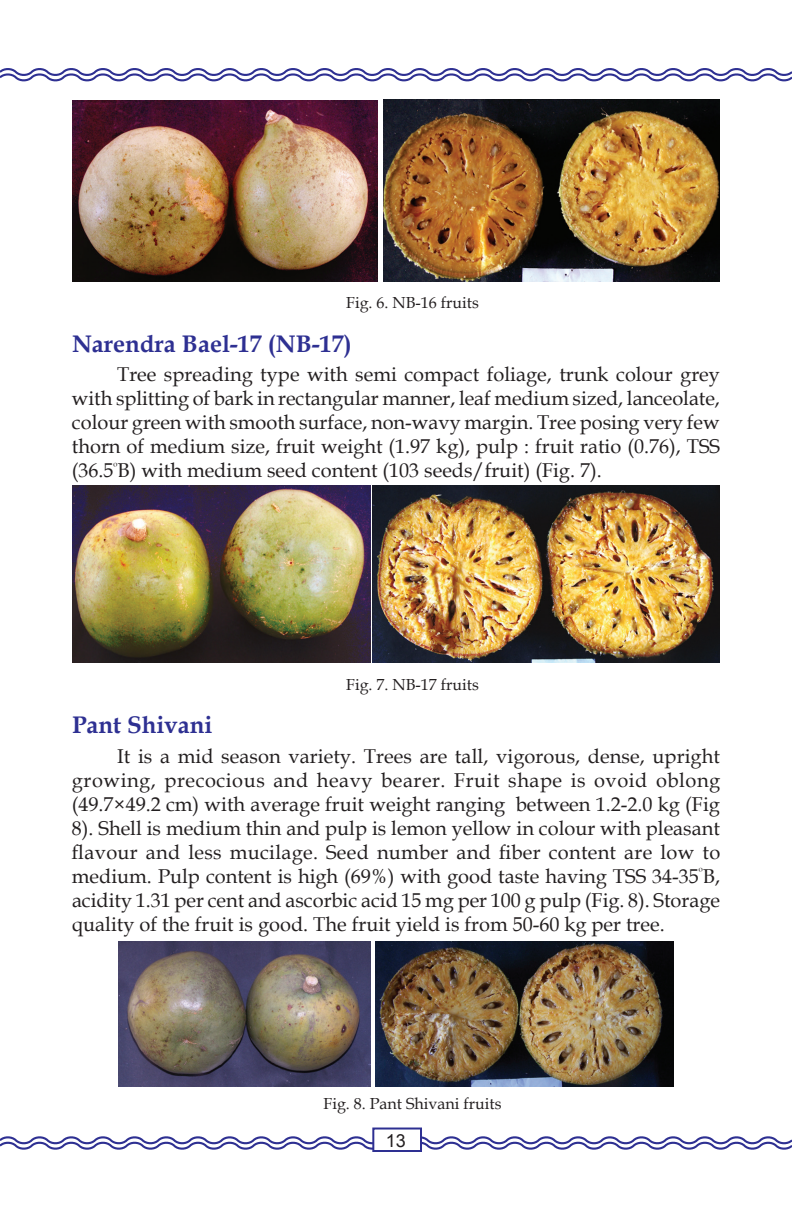
<style>
.page{position:relative;width:792px;height:1224px;background:#fff}
.page>*{position:absolute;margin:0;border:0;box-sizing:border-box;transform-origin:0 0}
.t1{font:700 24px "Book Antiqua";color:#2e3092}
.t2{font:20px/24px "Book Antiqua";color:#231f20;text-align:justify}
.t3{font:18px "Arial";color:#231f20}
.t4{font:16px "Book Antiqua";color:#231f20}
</style>
<div class="page">
<svg style="left:0;top:68px;width:792px;height:14px"></svg>
<svg style="left:0;top:1136px;width:792px;height:14px"></svg>
<div style="left:372px;top:1128px;width:50px;height:24px;background:#fff;border:2px solid #2e3092"></div>
<img style="left:72px;top:101px;width:306px;height:180px">
<img style="left:383px;top:99px;width:337px;height:182px">
<img style="left:72px;top:485px;width:298px;height:178px">
<img style="left:372px;top:486px;width:348px;height:177px">
<img style="left:119px;top:941px;width:252px;height:146px">
<img style="left:376px;top:941px;width:297px;height:146px">
<p class="t4" style="left:346px;top:291px;width:134px">Fig. 6. NB-16 fruits</p>
<p class="t1" style="left:72px;top:327px;width:281px">Narendra Bael-17 (NB-17)</p>
<p class="t2" style="left:72px;top:362px;width:650px;text-indent:45px">Tree spreading type with semi compact foliage, trunk colour grey with splitting of bark in rectangular manner, leaf medium sized, lanceolate, colour green with smooth surface, non-wavy margin. Tree posing very few thorn of medium size, fruit weight (1.97 kg), pulp : fruit ratio (0.76), TSS (36.5<sup>º</sup>B) with medium seed content (103 seeds/fruit) (Fig. 7).</p>
<p class="t4" style="left:346px;top:673px;width:134px">Fig. 7. NB-17 fruits</p>
<p class="t1" style="left:72px;top:709px;width:142px">Pant Shivani</p>
<p class="t2" style="left:72px;top:744px;width:650px;text-indent:45px">It is a mid season variety. Trees are tall, vigorous, dense, upright growing, precocious and heavy bearer. Fruit shape is ovoid oblong (49.7×49.2 cm) with average fruit weight ranging between 1.2-2.0 kg (Fig 8). Shell is medium thin and pulp is lemon yellow in colour with pleasant flavour and less mucilage. Seed number and fiber content are low to medium. Pulp content is high (69%) with good taste having TSS 34-35<sup>º</sup>B, acidity 1.31 per cent and ascorbic acid 15 mg per 100 g pulp (Fig. 8). Storage quality of the fruit is good. The fruit yield is from 50-60 kg per tree.</p>
<p class="t4" style="left:324px;top:1092px;width:179px">Fig. 8. Pant Shivani fruits</p>
<p class="t3" style="left:386px;top:1131px;width:22px">13</p>
</div>
